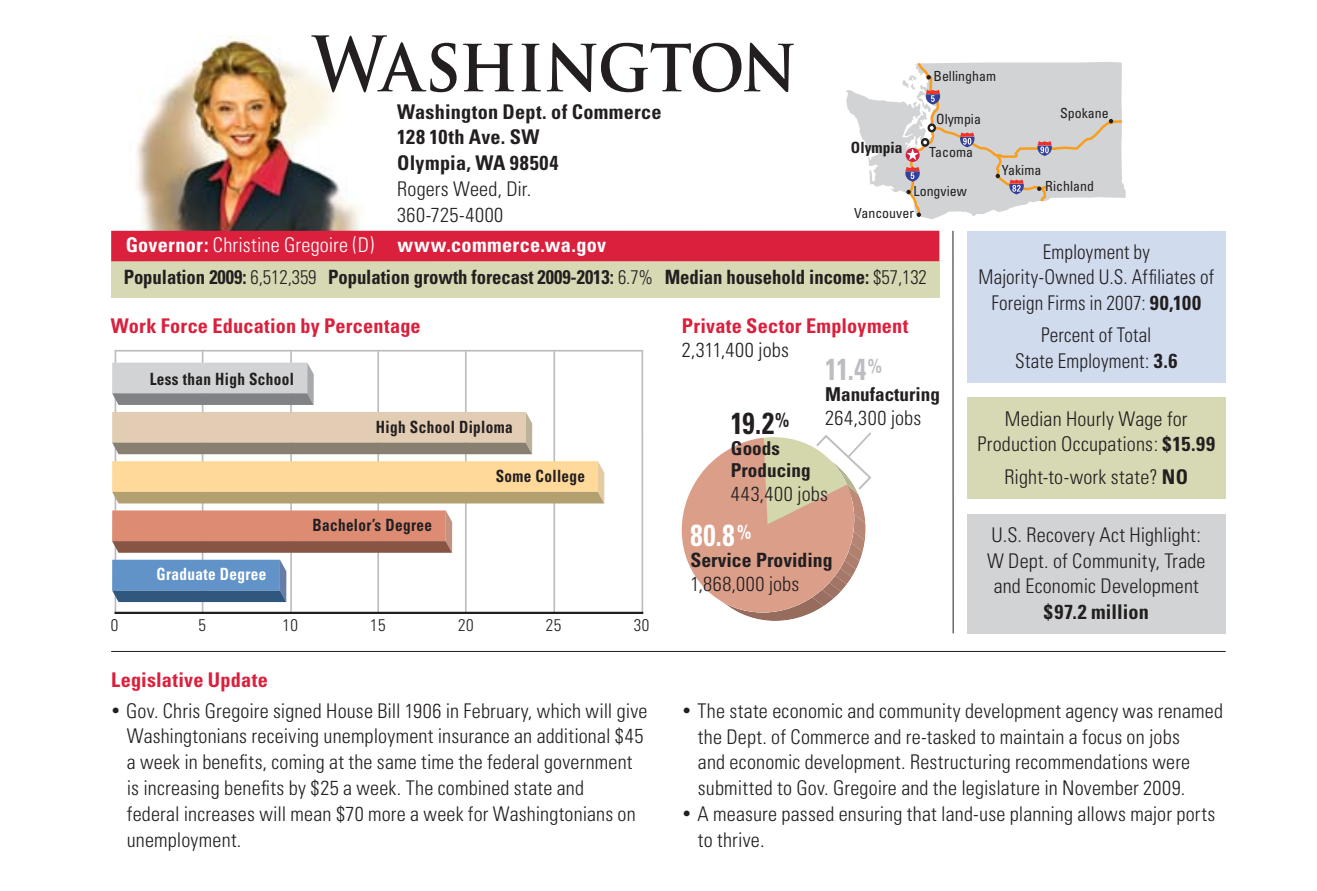
<style>
.page{position:relative;width:1317px;height:891px;background:#fff}
.page>*{position:absolute;margin:0;border:0;box-sizing:border-box;transform-origin:0 0}
.t1{font:700 74.25px "Trajan Pro";letter-spacing:-.025em;color:#231f20;scale:.9 1}
.t2{font:700 condensed 30.38px "Univers";color:#fff;scale:.9 1}
.t3{font:700 condensed 30.38px "Univers";color:#bcbdc0;scale:.9 1}
.t4{font:700 condensed 30.38px "Univers";color:#231f20;scale:.9 1}
.t5{font:300 condensed 20.25px/25.9px "Univers";letter-spacing:.01em;color:#231f20}
.t6{font:300 condensed 20.25px/25.4px "Univers";letter-spacing:.01em;color:#231f20;text-align:center;scale:.95 1}
.t7{font:700 condensed 20.25px "Univers";letter-spacing:.01em;color:#da203d}
.t8{font:700 condensed 20.25px/25.9px "Univers";letter-spacing:.01em;color:#231f20}
.t9{font:300 condensed 20.25px "Univers";letter-spacing:.01em;color:#fff}
.t10{font:300 condensed 20.25px "Univers";letter-spacing:.03em;color:#231f20}
.t11{font:700 condensed 20.25px "Univers";letter-spacing:.015em;color:#fff}
.t12{font:700 condensed 19.8px "Univers";letter-spacing:-.005em;color:#231f20;scale:.95 1}
.t13{font:700 condensed 19.8px "Univers";letter-spacing:-.005em;color:#231f20}
.t14{font:700 condensed 19.12px/21.6px "Univers";color:#231f20}
.t15{font:700 condensed 16.88px "Univers";letter-spacing:.025em;color:#231f20;scale:.9 1}
.t16{font:700 condensed 16.88px "Univers";letter-spacing:.025em;color:#fff;scale:.9 1}
.t17{font:300 condensed 16.88px "Univers";letter-spacing:.025em;color:#231f20}
.t18{font:700 condensed 15.53px "Univers";color:#231f20}
.t19{font:condensed 13.95px "Univers";color:#231f20}
.s1{font-weight:700}
.s2{font-weight:300}
</style>
<div class="page">
<svg style="left:846px;top:62px;width:279px;height:157px"></svg>
<img style="left:116px;top:36px;width:267px;height:195px">
<div style="left:111px;top:261px;width:828px;height:36px;background:#d6d9b3"></div>
<div style="left:111px;top:231px;width:828px;height:30px;background:#da203d"></div>
<hr style="left:952px;top:231px;width:1px;height:402px;background:#231f20">
<hr style="left:111px;top:651px;width:1114px;height:1px;background:#231f20">
<hr style="left:202px;top:351px;width:1px;height:262px;background:#bcbdc0">
<hr style="left:115px;top:351px;width:1px;height:262px;background:#bcbdc0">
<hr style="left:377px;top:351px;width:2px;height:262px;background:#bcbdc0">
<hr style="left:641px;top:351px;width:2px;height:262px;background:#bcbdc0">
<hr style="left:290px;top:351px;width:2px;height:262px;background:#bcbdc0">
<hr style="left:553px;top:351px;width:2px;height:262px;background:#bcbdc0">
<hr style="left:465px;top:351px;width:1px;height:262px;background:#bcbdc0">
<hr style="left:114px;top:612px;width:529px;height:2px;background:#231f20">
<hr style="left:115px;top:350px;width:528px;height:2px;background:#bcbdc0">
<svg style="left:112px;top:461px;width:492px;height:43px;background:#eaca90"></svg>
<svg style="left:112px;top:412px;width:420px;height:42px;background:#cab7a2"></svg>
<svg style="left:112px;top:363px;width:202px;height:42px;background:#bbbdbe"></svg>
<svg style="left:112px;top:510px;width:340px;height:43px;background:#c6806a"></svg>
<svg style="left:112px;top:560px;width:174px;height:42px;background:#3f6388"></svg>
<div style="left:112px;top:560px;width:168px;height:30px;background:#6193c8"></div>
<svg style="left:681px;top:432px;width:191px;height:189px"></svg>
<div style="left:966px;top:398px;width:259px;height:101px;background:#d6d9b3"></div>
<div style="left:966px;top:514px;width:259px;height:119px;background:#d1d3d4"></div>
<div style="left:966px;top:231px;width:259px;height:152px;background:#d0dbee"></div>
<h1 class="t1" style="left:312px;top:18px;width:540px">Washington</h1>
<p class="t8" style="left:397px;top:98px;width:266px">Washington Dept. of Commerce<br>128 10th Ave. SW<br>Olympia, WA 98504</p>
<p class="t5" style="left:397px;top:176px;width:135px">Rogers Weed, Dir.<br>360-725-4000</p>
<p class="t19" style="left:933px;top:67px;width:64px">Bellingham</p>
<p class="t19" style="left:936px;top:110px;width:46px">Olympia</p>
<p class="t19" style="left:1059px;top:104px;width:50px">Spokane</p>
<p class="t18" style="left:850px;top:138px;width:53px">Olympia</p>
<p class="t19" style="left:929px;top:143px;width:45px">Tacoma</p>
<p class="t19" style="left:913px;top:183px;width:55px">Longview</p>
<p class="t19" style="left:854px;top:204px;width:61px">Vancouver</p>
<p class="t19" style="left:1001px;top:161px;width:41px">Yakima</p>
<p class="t19" style="left:1045px;top:177px;width:50px">Richland</p>
<p class="t9" style="left:126px;top:233px;width:250px"><span class="s1">Governor:</span> Christine Gregoire (D)</p>
<p class="t11" style="left:397px;top:232px;width:210px">www.commerce.wa.gov</p>
<p class="t12" style="left:124px;top:265px;width:847px">Population 2009: <span class="s2">6,512,359</span> Population growth forecast 2009-2013: <span class="s2">6.7%</span> Median household income: <span class="s2">$57,132</span></p>
<p class="t7" style="left:111px;top:313px;width:311px">Work Force Education by Percentage</p>
<p class="t15" style="left:150px;top:368px;width:162px">Less than High School</p>
<p class="t16" style="left:156px;top:564px;width:124px">Graduate Degree</p>
<p class="t15" style="left:376px;top:417px;width:153px">High School Diploma</p>
<p class="t15" style="left:312px;top:515px;width:134px">Bachelor’s Degree</p>
<p class="t15" style="left:495px;top:466px;width:101px">Some College</p>
<p class="t17" style="left:111px;top:615px;width:9px">0</p>
<p class="t17" style="left:199px;top:615px;width:9px">5</p>
<p class="t17" style="left:282px;top:615px;width:17px">10</p>
<p class="t17" style="left:370px;top:615px;width:17px">15</p>
<p class="t17" style="left:458px;top:615px;width:17px">20</p>
<p class="t17" style="left:546px;top:615px;width:17px">25</p>
<p class="t17" style="left:634px;top:615px;width:17px">30</p>
<p class="t7" style="left:681px;top:313px;width:228px">Private Sector Employment</p>
<p class="t5" style="left:681px;top:337px;width:109px">2,311,400 jobs</p>
<h2 class="t3" style="left:825px;top:350px;width:65px">11.4<sup>%</sup></h2>
<p class="t14" style="left:825px;top:384px;width:116px">Manufacturing</p>
<p class="t5" style="left:825px;top:405px;width:98px">264,300 jobs</p>
<h2 class="t4" style="left:731px;top:404px;width:66px">19.2<sup>%</sup></h2>
<p class="t14" style="left:731px;top:438px;width:81px">Goods<br>Producing</p>
<p class="t10" style="left:731px;top:481px;width:98px">443,400 jobs</p>
<h2 class="t2" style="left:690px;top:516px;width:69px">80.8<sup>%</sup></h2>
<p class="t13" style="left:690px;top:548px;width:144px">Service Providing</p>
<p class="t10" style="left:690px;top:572px;width:111px">1,868,000 jobs</p>
<p class="t6" style="left:978px;top:239px;width:249px">Employment by<br>Majority-Owned U.S. Affiliates of<br>Foreign Firms in 2007: <span class="s1">90,100</span></p>
<p class="t6" style="left:1015px;top:323px;width:172px">Percent of Total<br>State Employment: <span class="s1">3.6</span></p>
<p class="t5" style="left:977px;top:406px;width:239px;text-align:center">Median Hourly Wage for<br>Production Occupations: <span class="s1">$15.99</span></p>
<p class="t5" style="left:1004px;top:464px;width:185px">Right-to-work state? <span class="s1">NO</span></p>
<p class="t5" style="left:986px;top:522px;width:220px;text-align:center">U.S. Recovery Act Highlight:<br>W Dept. of Community, Trade and Economic Development</p>
<p class="t8" style="left:1043px;top:598px;width:107px">$97.2 million</p>
<p class="t7" style="left:111px;top:667px;width:158px">Legislative Update</p>
<p class="t5" style="left:127px;top:698px;width:522px;text-indent:-16px">• Gov. Chris Gregoire signed House Bill 1906 in February, which will give Washingtonians receiving unemployment insurance an additional $45 a week in benefits, coming at the same time the federal government is increasing benefits by $25 a week. The combined state and<br>federal increases will mean $70 more a week for Washingtonians on unemployment.</p>
<p class="t5" style="left:698px;top:698px;width:526px;text-indent:-16px">• The state economic and community development agency was renamed the Dept. of Commerce and re-tasked to maintain a focus on jobs<br>and economic development. Restructuring recommendations were submitted to Gov. Gregoire and the legislature in November 2009.</p>
<p class="t5" style="left:698px;top:801px;width:519px;text-indent:-16px">• A measure passed ensuring that land-use planning allows major ports to thrive.</p>
</div>
